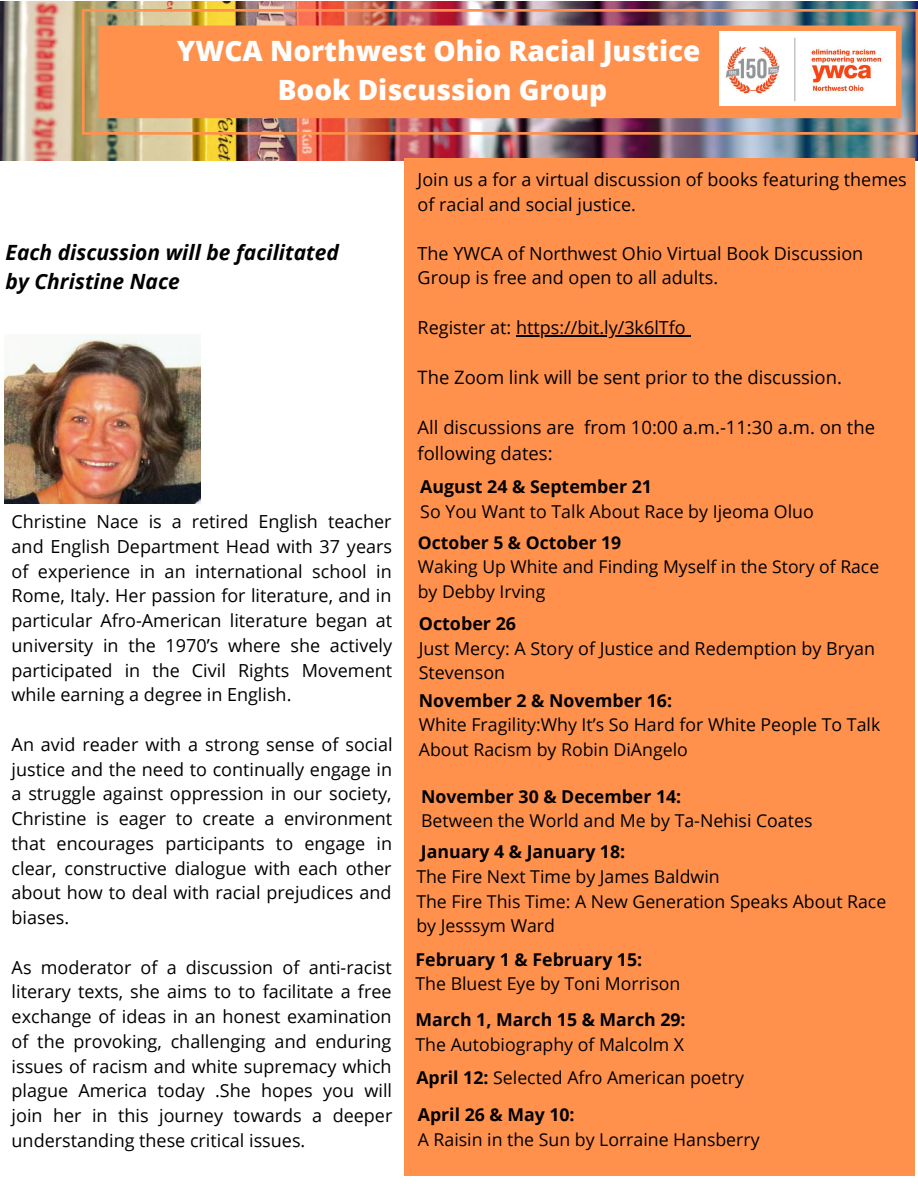
<style>
.page{position:relative;width:918px;height:1188px;background:#fff}
.page>*{position:absolute;margin:0;border:0;box-sizing:border-box;transform-origin:0 0}
.t1{font:800 27.9px/39px "Open Sans";color:#fff;text-align:center}
.t2{font:italic 700 21px/29.2px "Open Sans";color:#000}
.t3{font:18.45px/25.3px "Open Sans";color:#000}
.t4{font:18px/24.8px "Open Sans";color:#000;text-align:justify}
.t5{font:17.85px/24.6px "Open Sans";color:#000}
.t6{font:700 17.85px "Open Sans";color:#000}
.t7{font:17.7px/24.8px "Open Sans";color:#000}
.t8{font:700 17.7px "Open Sans";color:#000}
.t9{font:17.55px/24.5px "Open Sans";color:#000}
.t10{font:700 17.55px "Open Sans";color:#000}
.s1{font-weight:700}
</style>
<div class="page">
<img style="left:0;top:2px;width:918px;height:158px">
<img style="left:82px;top:9px;width:836px;height:126px">
<div style="left:404px;top:159px;width:511px;height:1017px;background:#ff914d"></div>
<hr style="left:516px;top:335px;width:170px;height:2px;background:#000">
<img style="left:5px;top:335px;width:195px;height:169px">
<img style="left:720px;top:31px;width:175px;height:74px">
<h1 class="t1" style="left:177px;top:30px;width:525px">YWCA Northwest Ohio Racial Justice<br>Book Discussion Group</h1>
<p class="t2" style="left:6px;top:237px;width:335px">Each discussion will be facilitated by Christine Nace</p>
<p class="t4" style="left:12px;top:509px;width:382px">Christine Nace is a retired English teacher and English Department Head with 37 years of experience in an international school in Rome, Italy. Her passion for literature, and in particular Afro-American literature began at university in the 1970’s where she actively participated in the Civil Rights Movement while earning a degree in English.</p>
<p class="t4" style="left:12px;top:731px;width:382px">An avid reader with a strong sense of social justice and the need to continually engage in a struggle against oppression in our society, Christine is eager to create a environment that encourages participants to engage in clear, constructive dialogue with each other about how to deal with racial prejudices and biases.</p>
<p class="t4" style="left:12px;top:954px;width:382px">As moderator of a discussion of anti-racist literary texts, she aims to to facilitate a free exchange of ideas in an honest examination of the provoking, challenging and enduring issues of racism and white supremacy which plague America today .She hopes you will join her in this journey towards a deeper understanding these critical issues.</p>
<p class="t4" style="left:418px;top:167px;width:491px">Join us a for a virtual discussion of books featuring themes of racial and social justice.</p>
<p class="t4" style="left:418px;top:240px;width:447px">The YWCA of Northwest Ohio Virtual Book Discussion<br>Group is free and open to all adults.</p>
<p class="t4" style="left:418px;top:314px;width:270px">Register at: https://bit.ly/3k6lTfo</p>
<p class="t3" style="left:418px;top:364px;width:426px">The Zoom link will be sent prior to the discussion.</p>
<p class="t3" style="left:418px;top:414px;width:459px">All discussions are from 10:00 a.m.-11:30 a.m. on the following dates:</p>
<p class="t6" style="left:420px;top:474px;width:233px">August 24 &amp; September 21</p>
<p class="t5" style="left:420px;top:498px;width:395px">So You Want to Talk About Race by Ijeoma Oluo</p>
<p class="t10" style="left:418px;top:530px;width:205px">October 5 &amp; October 19</p>
<p class="t9" style="left:418px;top:554px;width:463px">Waking Up White and Finding Myself in the Story of Race by Debby Irving</p>
<p class="t6" style="left:419px;top:611px;width:99px">October 26</p>
<p class="t5" style="left:419px;top:635px;width:458px">Just Mercy: A Story of Justice and Redemption by Bryan<br>Stevenson</p>
<p class="t8" style="left:419px;top:688px;width:255px">November 2 &amp; November 16:</p>
<p class="t7" style="left:419px;top:712px;width:463px">White Fragility:Why It’s So Hard for White People To Talk<br>About Racism by Robin DiAngelo</p>
<p class="t8" style="left:421px;top:784px;width:262px">November 30 &amp; December 14:</p>
<p class="t7" style="left:421px;top:808px;width:393px">Between the World and Me by Ta-Nehisi Coates</p>
<p class="t8" style="left:421px;top:839px;width:206px">January 4 &amp; January 18:</p>
<p class="t7" style="left:416px;top:864px;width:472px">The Fire Next Time by James Baldwin<br>The Fire This Time: A New Generation Speaks About Race by Jesssym Ward</p>
<p class="t8" style="left:416px;top:947px;width:228px">February 1 &amp; February 15:</p>
<p class="t7" style="left:416px;top:971px;width:266px">The Bluest Eye by Toni Morrison</p>
<p class="t8" style="left:416px;top:1007px;width:272px">March 1, March 15 &amp; March 29:</p>
<p class="t7" style="left:416px;top:1027px;width:330px;line-height:33.8px">The Autobiography of Malcolm X<br><span class="s1">April 12:</span> Selected Afro American poetry</p>
<p class="t8" style="left:418px;top:1103px;width:158px">April 26 &amp; May 10:</p>
<p class="t7" style="left:418px;top:1127px;width:343px">A Raisin in the Sun by Lorraine Hansberry</p>
</div>
